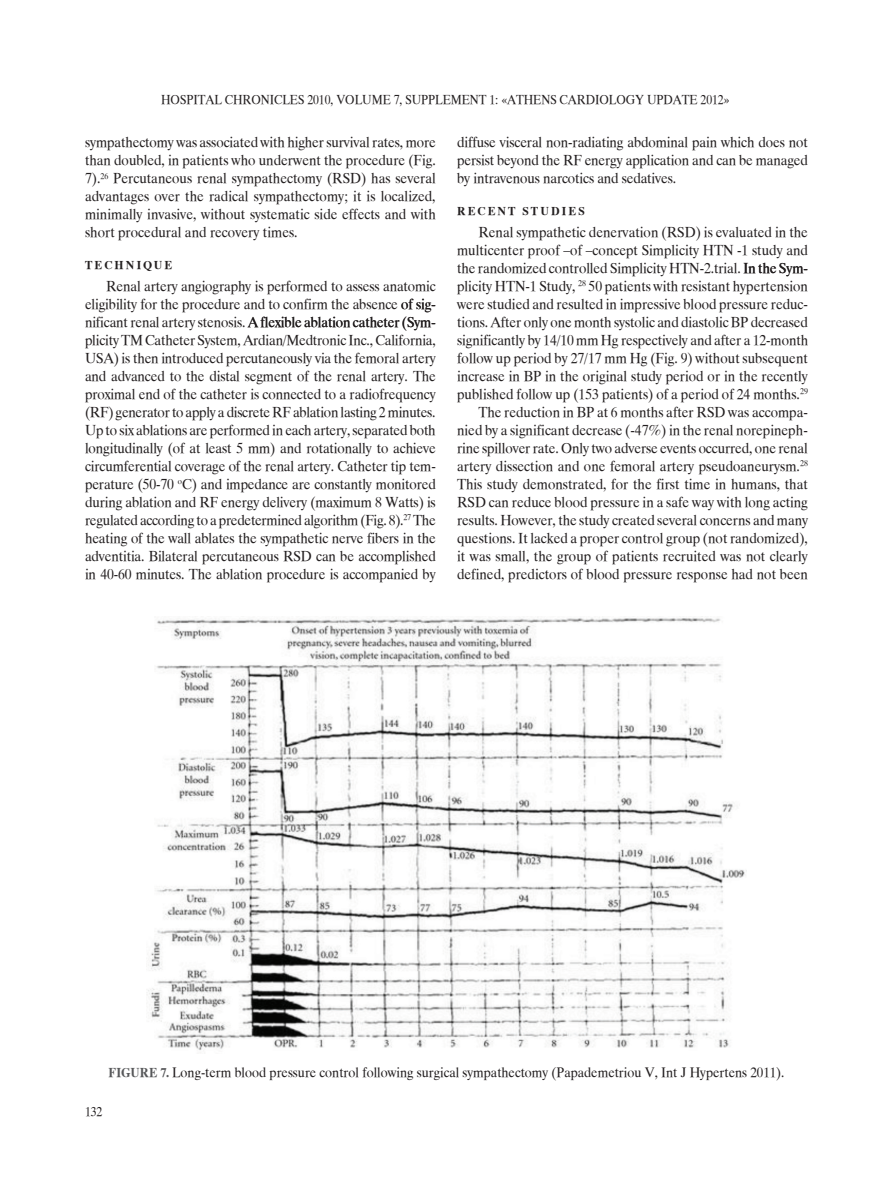
<style>
.page{position:relative;width:893px;height:1191px;background:#fff}
.page>*{position:absolute;margin:0;border:0;box-sizing:border-box;transform-origin:0 0}
._5-keimeno{font:15px/18px "UB Times";color:#231f20;text-align:justify;scale:.95 1}
.LEZANDA{font:14.25px "UB Times";color:#231f20;scale:.95 1}
.t1{font:13.5px "UB Times";color:#231f20;scale:.9 1}
.TITLOS_KEIMENOY{font:12px "UB Times Bold";letter-spacing:.175em;color:#231f20}
.s1{font-family:"UB Times Bold";font-size:13.5px;color:#57585a}
</style>
<div class="page">
<img style="left:147px;top:616px;width:598px;height:435px">
<p class="t1" style="left:161px;top:92px;width:633px">HOSPITAL CHRONICLES 2010, VOLUME 7, SUPPLEMENT 1: «ATHENS CARDIOLOGY UPDATE 2012»</p>
<p class="_5-keimeno" style="left:85px;top:134px;width:371px">sympathectomy was associated with higher survival rates, more than doubled, in patients who underwent the procedure (Fig.<br>7).<sup>26</sup> Percutaneous renal sympathectomy (RSD) has several advantages over the radical sympathectomy; it is localized, minimally invasive, without systematic side effects and with short procedural and recovery times.</p>
<p class="TITLOS_KEIMENOY" style="left:85px;top:258px;width:89px">TECHNIQUE</p>
<p class="_5-keimeno" style="left:85px;top:278px;width:371px;text-indent:21px">Renal artery angiography is performed to assess anatomic eligibility for the procedure and to confirm the absence of sig&shy;nificant renal artery stenosis. A flexible ablation catheter (Sym&shy;plicity TM Catheter System, Ardian/Medtronic Inc., California, USA) is then introduced percutaneously via the femoral artery and advanced to the distal segment of the renal artery. The proximal end of the catheter is connected to a radiofrequency (RF) generator to apply a discrete RF ablation lasting 2 minutes.<br>Up to six ablations are performed in each artery, separated both longitudinally (of at least 5 mm) and rotationally to achieve circumferential coverage of the renal artery. Catheter tip tem&shy;perature (50-70 <sup>o</sup>C) and impedance are constantly monitored during ablation and RF energy delivery (maximum 8 Watts) is regulated according to a predetermined algorithm (Fig. 8).<sup>27</sup> The heating of the wall ablates the sympathetic nerve fibers in the adventitia. Bilateral percutaneous RSD can be accomplished in 40-60 minutes. The ablation procedure is accompanied by</p>
<p class="_5-keimeno" style="left:457px;top:134px;width:371px">diffuse visceral non-radiating abdominal pain which does not persist beyond the RF energy application and can be managed by intravenous narcotics and sedatives.</p>
<p class="TITLOS_KEIMENOY" style="left:457px;top:204px;width:129px">RECENT STUDIES</p>
<p class="_5-keimeno" style="left:457px;top:224px;width:371px;text-indent:21px">Renal sympathetic denervation (RSD) is evaluated in the multicenter proof –of –concept Simplicity HTN -1 study and the randomized controlled Simplicity HTN-2.trial. In the Sym&shy;plicity HTN-1 Study, <sup>28</sup> 50 patients with resistant hypertension were studied and resulted in impressive blood pressure reduc&shy;tions. After only one month systolic and diastolic BP decreased significantly by 14/10 mm Hg respectively and after a 12-month follow up period by 27/17 mm Hg (Fig. 9) without subsequent increase in BP in the original study period or in the recently published follow up (153 patients) of a period of 24 months.<sup>29</sup></p>
<p class="_5-keimeno" style="left:457px;top:404px;width:371px;text-indent:21px">The reduction in BP at 6 months after RSD was accompa&shy;nied by a significant decrease (-47%) in the renal norepineph&shy;rine spillover rate. Only two adverse events occurred, one renal artery dissection and one femoral artery pseudoaneurysm.<sup>28<br></sup>This study demonstrated, for the first time in humans, that RSD can reduce blood pressure in a safe way with long acting results. However, the study created several concerns and many questions. It lacked a proper control group (not randomized), it was small, the group of patients recruited was not clearly defined, predictors of blood pressure response had not been</p>
<p class="LEZANDA" style="left:109px;top:1064px;width:713px"><span class="s1">FIGURE 7.</span> Long-term blood pressure control following surgical sympathectomy (Papademetriou V, Int J Hypertens 2011).</p>
<p class="t1" style="left:85px;top:1104px;width:21px">132</p>
</div>
